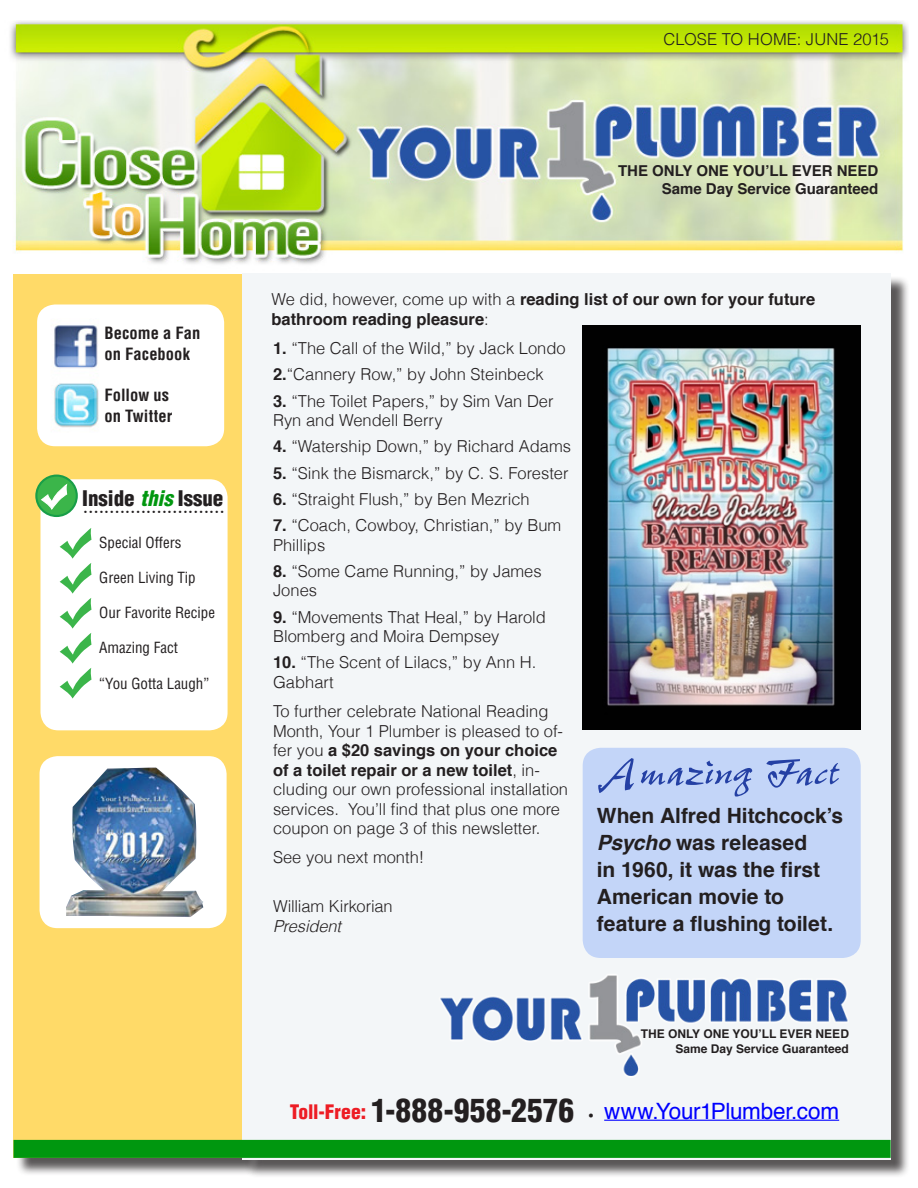
<style>
.page{position:relative;width:918px;height:1188px;background:#fff}
.page>*{position:absolute;margin:0;border:0;box-sizing:border-box;transform-origin:0 0}
.t1{font:22.5px "Helvetica";letter-spacing:-.01em;color:#00f}
.Heading_2{font:700 21px/27px "Helvetica";color:#231f20}
.t2{font:21px "Times";color:#231f20}
.t3{font:900 condensed 21px "Helvetica";color:#231f20}
.Body_Text{font:300 16.5px/19.5px "Helvetica";color:#231f20}
.Body_Text-2{font:700 16.5px/19.5px "Helvetica";color:#231f20}
.t4{font:700 condensed 16.5px/21px "Helvetica";letter-spacing:.005em;color:#231f20}
.t5{font:condensed 15px "Helvetica";color:#231f20}
.t6{font:700 15px/18px "Helvetica";color:#231f20;text-align:right}
.t7{font:700 12px/14.4px "Helvetica";color:#231f20;text-align:right}
.s1{font-style:italic;color:#00970f}
.s2{font-weight:300}
.s3{font-weight:700}
.s4{font-style:italic}
.s5{font-weight:900;font-stretch:condensed;font-size:19.5px;color:#ed1c24}
.s6{font-weight:900;font-stretch:condensed;font-size:31.5px;color:#231f20}
</style>
<div class="page">
<div style="left:14px;top:274px;width:229px;height:884px;background:#ffda68"></div>
<div style="left:245px;top:275px;width:665px;height:903px;background:#231f20;opacity:.75"></div>
<div style="left:242px;top:273px;width:649px;height:887px;background:#f3f6f8"></div>
<div style="left:14px;top:1140px;width:877px;height:18px;background:#00970f"></div>
<div style="left:37px;top:304px;width:187px;height:142px;background:#fff;border-radius:18px"></div>
<img style="left:54px;top:325px;width:45px;height:103px">
<div style="left:40px;top:479px;width:188px;height:251px;background:#fff;border-radius:18px"></div>
<svg style="left:60px;top:528px;width:32px;height:171px"></svg>
<svg style="left:36px;top:476px;width:41px;height:40px"></svg>
<div style="left:35px;top:475px;width:43px;height:42px;border:2px solid #189e48;border-radius:50%"></div>
<svg style="left:40px;top:485px;width:28px;height:24px"></svg>
<div style="left:583px;top:748px;width:278px;height:210px;background:#c3d5f8;border-radius:18px"></div>
<svg style="left:598px;top:758px;width:242px;height:39px"></svg>
<img style="left:440px;top:974px;width:408px;height:103px">
<hr style="left:604px;top:1120px;width:235px;height:1px;background:#00f">
<img style="left:583px;top:326px;width:278px;height:404px">
<img style="left:10px;top:20px;width:898px;height:245px">
<div style="left:40px;top:756px;width:187px;height:172px;background:#fff;border-radius:18px"></div>
<img style="left:66px;top:768px;width:137px;height:149px">
<p class="t4" style="left:104px;top:323px;width:98px">Become a Fan on Facebook</p>
<p class="t4" style="left:104px;top:385px;width:70px">Follow us on Twitter</p>
<p class="t3" style="left:82px;top:485px;width:143px">Inside <span class="s1">this</span> Issue</p>
<p class="t2" style="left:82px;top:487px;width:143px">...........................</p>
<p class="t5" style="left:99px;top:533px;width:84px">Special Offers</p>
<p class="t5" style="left:99px;top:568px;width:98px">Green Living Tip</p>
<p class="t5" style="left:99px;top:603px;width:117px">Our Favorite Recipe</p>
<p class="t5" style="left:99px;top:639px;width:80px">Amazing Fact</p>
<p class="t5" style="left:99px;top:674px;width:112px">“You Gotta Laugh”</p>
<p class="Body_Text" style="left:663px;top:29px;width:227px">CLOSE TO HOME: JUNE 2015</p>
<p class="t6" style="left:618px;top:162px;width:262px">THE ONLY ONE YOU’LL EVER NEED<br>Same Day Service Guaranteed</p>
<p class="Body_Text-2" style="left:272px;top:290px;width:545px"><span class="s2">We did, however, come up with a</span> reading list of our own for your future bathroom reading pleasure<span class="s2">:</span></p>
<p class="Body_Text" style="left:273px;top:338px;width:294px"><span class="s3">1.</span> “The Call of the Wild,” by Jack Londo</p>
<p class="Body_Text" style="left:273px;top:364px;width:272px"><span class="s3">2.</span>“Cannery Row,” by John Steinbeck</p>
<p class="Body_Text" style="left:273px;top:390px;width:282px"><span class="s3">3.</span> “The Toilet Papers,” by Sim Van Der<br>Ryn and Wendell Berry</p>
<p class="Body_Text" style="left:273px;top:436px;width:300px"><span class="s3">4.</span> “Watership Down,” by Richard Adams</p>
<p class="Body_Text" style="left:273px;top:462px;width:297px"><span class="s3">5.</span> “Sink the Bismarck,” by C. S. Forester</p>
<p class="Body_Text" style="left:273px;top:489px;width:258px"><span class="s3">6.</span> “Straight Flush,” by Ben Mezrich</p>
<p class="Body_Text" style="left:273px;top:515px;width:290px"><span class="s3">7.</span> “Coach, Cowboy, Christian,” by Bum<br>Phillips</p>
<p class="Body_Text" style="left:273px;top:561px;width:270px"><span class="s3">8.</span> “Some Came Running,” by James<br>Jones</p>
<p class="Body_Text" style="left:273px;top:606px;width:274px"><span class="s3">9.</span> “Movements That Heal,” by Harold<br>Blomberg and Moira Dempsey</p>
<p class="Body_Text" style="left:273px;top:652px;width:265px"><span class="s3">10.</span> “The Scent of Lilacs,” by Ann H.<br>Gabhart</p>
<p class="Body_Text" style="left:273px;top:701px;width:296px">To further celebrate National Reading Month, Your 1 Plumber is pleased to of&shy;fer you <span class="s3">a $20 savings on your choice of a toilet repair or a new toilet</span>, in&shy;cluding our own professional installation services. You’ll find that plus one more coupon on page 3 of this newsletter.</p>
<p class="Body_Text" style="left:273px;top:847px;width:153px">See you next month!</p>
<p class="Body_Text" style="left:273px;top:896px;width:121px">William Kirkorian<br><span class="s4">President</span></p>
<p class="Heading_2" style="left:597px;top:803px;width:248px">When Alfred Hitchcock’s<br><span class="s4">Psycho</span> was released<br>in 1960, it was the first<br>American movie to feature a flushing toilet.</p>
<p class="t7" style="left:641px;top:1027px;width:210px">THE ONLY ONE YOU’LL EVER NEED<br>Same Day Service Guaranteed</p>
<p class="t1" style="left:290px;top:1093px;width:551px"><span class="s5">Toll-Free:</span> <span class="s6">1-888-958-2576</span> <sub>•</sub> www.Your1Plumber.com</p>
</div>
